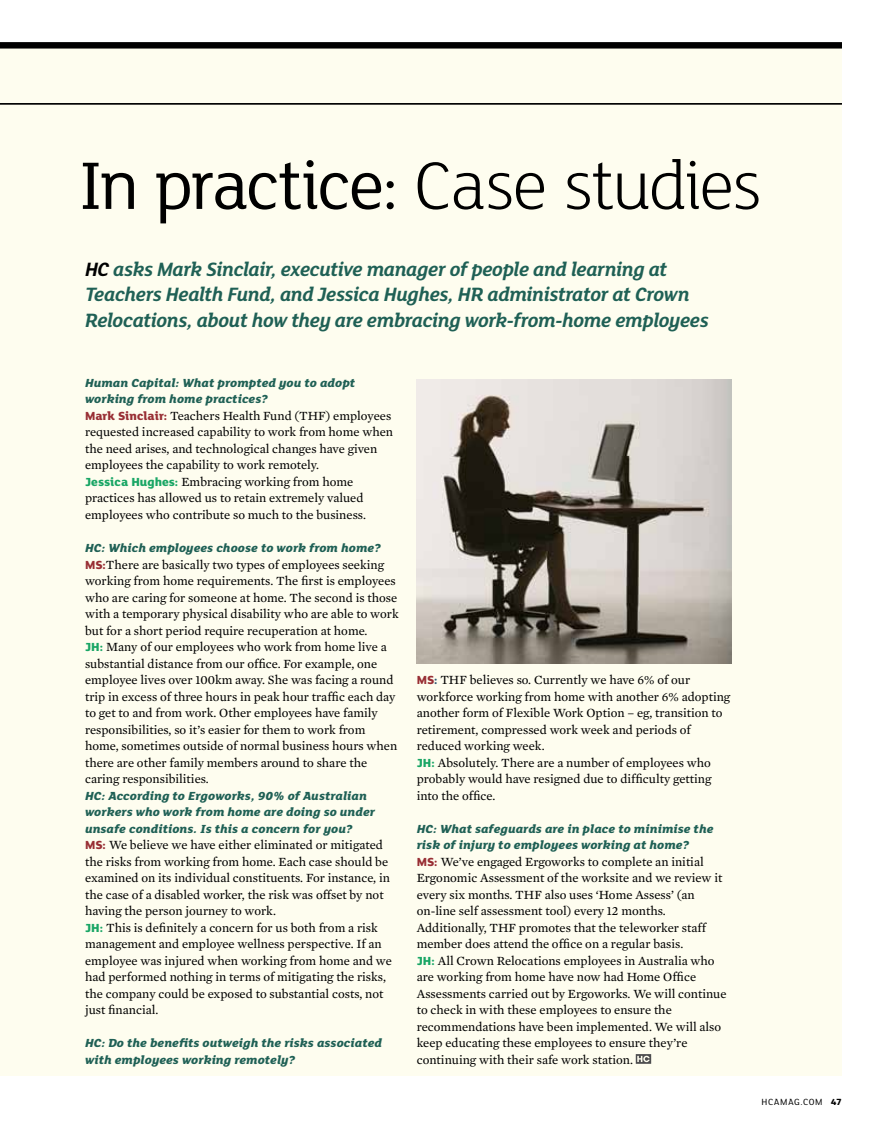
<style>
.page{position:relative;width:893px;height:1140px;background:#fff}
.page>*{position:absolute;margin:0;border:0;box-sizing:border-box;transform-origin:0 0}
.t1{font:72.9px "FS Lola";color:#000}
.t2{font:italic 700 21px/25.5px "FS Lola";letter-spacing:-.02em;color:#1f6055;scale:.95 1}
.t3{font:12.75px/16.5px "Mercury Text G2";color:#000}
.t4{font:italic 800 12.75px/16.5px "FS Lola";color:#1f6055}
.t5{font:9.75px "FS Lola";letter-spacing:.055em;color:#000}
.s1{font-weight:300}
.s2{color:#000}
.s3{font-family:"FS Lola";font-weight:800;color:#982e34}
.s4{font-family:"FS Lola";font-weight:800;color:#19a665}
.s5{font-family:"FS Lola";font-weight:800;color:#305972}
.s6{font-weight:800}
</style>
<div class="page">
<div style="left:0;top:45px;width:842px;height:1031px;background:#fefdef"></div>
<hr style="left:0;top:103px;width:842px;height:1px;background:#000">
<div style="left:0;top:42px;width:842px;height:6px;background:#000"></div>
<svg style="left:636px;top:1054px;width:15px;height:9px"></svg>
<img style="left:417px;top:380px;width:314px;height:283px">
<h1 class="t1" style="left:78px;top:137px;width:686px">IN PRACTICE: <span class="s1">Case studies</span></h1>
<h2 class="t2" style="left:85px;top:255px;width:658px"><span class="s2">HC</span> asks Mark Sinclair, executive manager of people and learning at<br>Teachers Health Fund, and Jessica Hughes, HR administrator at Crown<br>Relocations, about how they are embracing work-from-home employees</h2>
<p class="t4" style="left:85px;top:374px;width:272px">Human Capital: What prompted you to adopt working from home practices?</p>
<p class="t3" style="left:85px;top:407px;width:310px"><span class="s3">Mark Sinclair:</span> Teachers Health Fund (THF) employees requested increased capability to work from home when the need arises, and technological changes have given employees the capability to work remotely.<br><span class="s4">Jessica Hughes:</span> Embracing working from home practices has allowed us to retain extremely valued employees who contribute so much to the business.</p>
<p class="t4" style="left:85px;top:539px;width:297px">HC: Which employees choose to work from home?</p>
<p class="t3" style="left:85px;top:556px;width:315px"><span class="s3">MS:</span>There are basically two types of employees seeking working from home requirements. The first is employees who are caring for someone at home. The second is those with a temporary physical disability who are able to work but for a short period require recuperation at home.<br><span class="s4">JH:</span> Many of our employees who work from home live a substantial distance from our office. For example, one employee lives over 100km away. She was facing a round trip in excess of three hours in peak hour traffic each day to get to and from work. Other employees have family responsibilities, so it’s easier for them to work from home, sometimes outside of normal business hours when there are other family members around to share the caring responsibilities.</p>
<p class="t4" style="left:85px;top:786px;width:292px">HC: According to Ergoworks, 90% of Australian workers who work from home are doing so under unsafe conditions. Is this a concern for you?</p>
<p class="t3" style="left:85px;top:836px;width:308px"><span class="s3">MS:</span> We believe we have either eliminated or mitigated the risks from working from home. Each case should be examined on its individual constituents. For instance, in the case of a disabled worker, the risk was offset by not having the person journey to work.<br><span class="s4">JH:</span> This is definitely a concern for us both from a risk management and employee wellness perspective. If an employee was injured when working from home and we had performed nothing in terms of mitigating the risks, the company could be exposed to substantial costs, not just financial.</p>
<p class="t4" style="left:85px;top:1034px;width:299px">HC: Do the benefits outweigh the risks associated with employees working remotely?</p>
<p class="t3" style="left:417px;top:671px;width:315px"><span class="s3">MS</span><span class="s5">:</span> THF believes so. Currently we have 6% of our workforce working from home with another 6% adopting another form of Flexible Work Option – eg, transition to retirement, compressed work week and periods of reduced working week.<br><span class="s4">JH:</span> Absolutely. There are a number of employees who probably would have resigned due to difficulty getting into the office.</p>
<p class="t4" style="left:417px;top:819px;width:298px">HC: What safeguards are in place to minimise the risk of injury to employees working at home?</p>
<p class="t3" style="left:417px;top:853px;width:311px"><span class="s3">MS:</span> We’ve engaged Ergoworks to complete an initial Ergonomic Assessment of the worksite and we review it every six months. THF also uses ‘Home Assess’ (an on-line self assessment tool) every 12 months.<br>Additionally, THF promotes that the teleworker staff member does attend the office on a regular basis.<br><span class="s4">JH:</span> All Crown Relocations employees in Australia who are working from home have now had Home Office Assessments carried out by Ergoworks. We will continue to check in with these employees to ensure the recommendations have been implemented. We will also keep educating these employees to ensure they’re continuing with their safe work station.</p>
<p class="t5" style="left:761px;top:1095px;width:82px">HCAMAG.COM <span class="s6">47</span></p>
</div>
